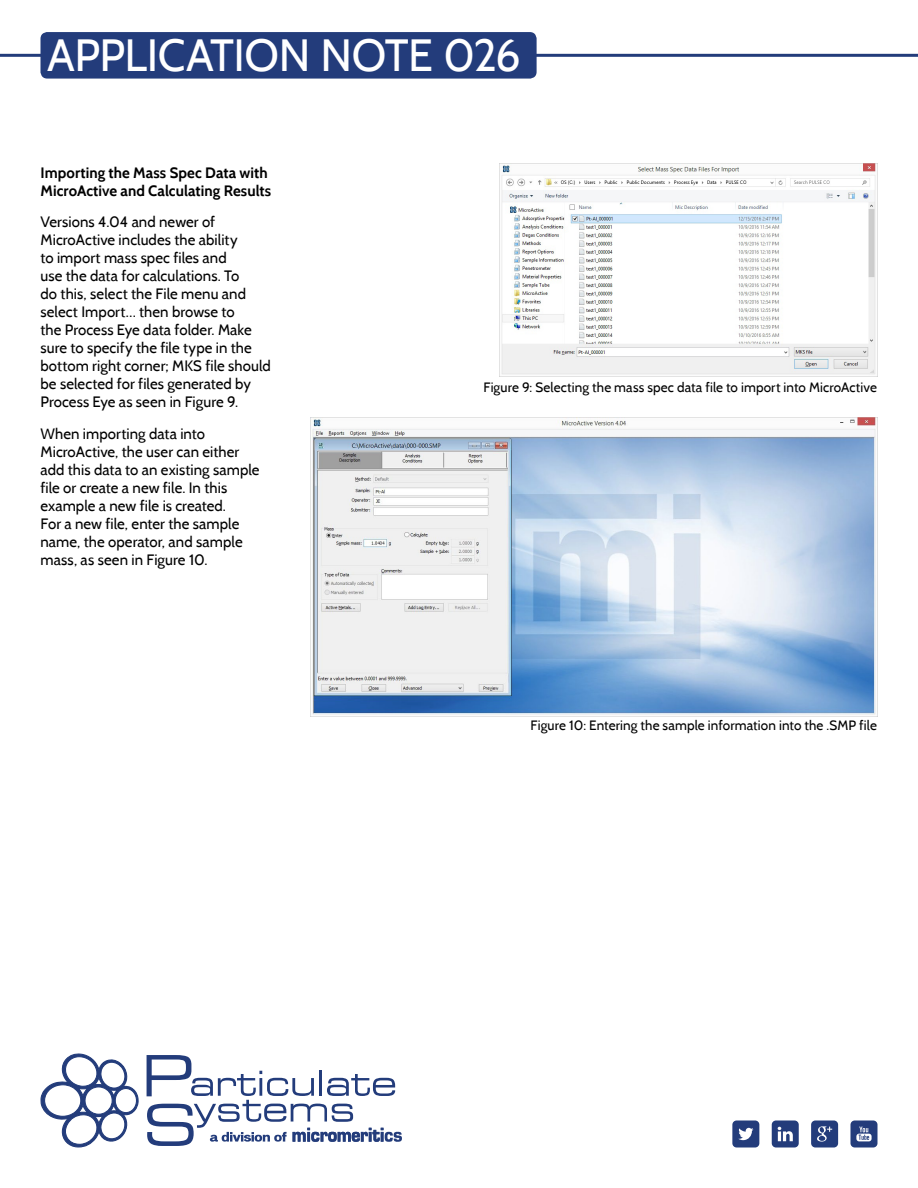
<style>
.page{position:relative;width:918px;height:1188px;background:#fff}
.page>*{position:absolute;margin:0;border:0;box-sizing:border-box;transform-origin:0 0}
.t1{font:45px "Cabin";letter-spacing:-.015em;color:#fff}
.t2{font:15px/18px "Cabin";letter-spacing:.005em;color:#000}
.t3{font:700 15px/18px "Cabin";letter-spacing:.005em;color:#000}
.t4{font:13.5px "Cabin";letter-spacing:.01em;color:#000}
</style>
<div class="page">
<hr style="left:0;top:54px;width:918px;height:3px;background:#233c7b">
<div style="left:40px;top:32px;width:497px;height:47px;background:#233c7b;border-radius:7px"></div>
<svg style="left:732px;top:1120px;width:27px;height:28px"></svg>
<svg style="left:772px;top:1120px;width:27px;height:28px"></svg>
<svg style="left:811px;top:1120px;width:27px;height:28px"></svg>
<svg style="left:850px;top:1120px;width:28px;height:28px"></svg>
<svg style="left:40px;top:1053px;width:99px;height:95px"></svg>
<svg style="left:147px;top:1055px;width:255px;height:91px"></svg>
<img style="left:501px;top:164px;width:377px;height:212px">
<img style="left:310px;top:417px;width:568px;height:299px">
<h1 class="t1" style="left:47px;top:28px;width:475px">APPLICATION NOTE 026</h1>
<p class="t3" style="left:40px;top:164px;width:232px">Importing the Mass Spec Data with<br>MicroActive and Calculating Results</p>
<p class="t2" style="left:40px;top:213px;width:232px">Versions 4.04 and newer of<br>MicroActive includes the ability<br>to import mass spec files and<br>use the data for calculations. To<br>do this, select the File menu and select Import… then browse to<br>the Process Eye data folder. Make sure to specify the file type in the bottom right corner; MKS file should be selected for files generated by<br>Process Eye as seen in Figure 9.</p>
<p class="t2" style="left:40px;top:425px;width:221px">When importing data into<br>MicroActive, the user can either add this data to an existing sample file or create a new file. In this example a new file is created.<br>For a new file, enter the sample name, the operator, and sample mass, as seen in Figure 10.</p>
<p class="t4" style="left:483px;top:379px;width:395px">Figure 9: Selecting the mass spec data file to import into MicroActive</p>
<p class="t4" style="left:531px;top:717px;width:348px">Figure 10: Entering the sample information into the .SMP file</p>
</div>
